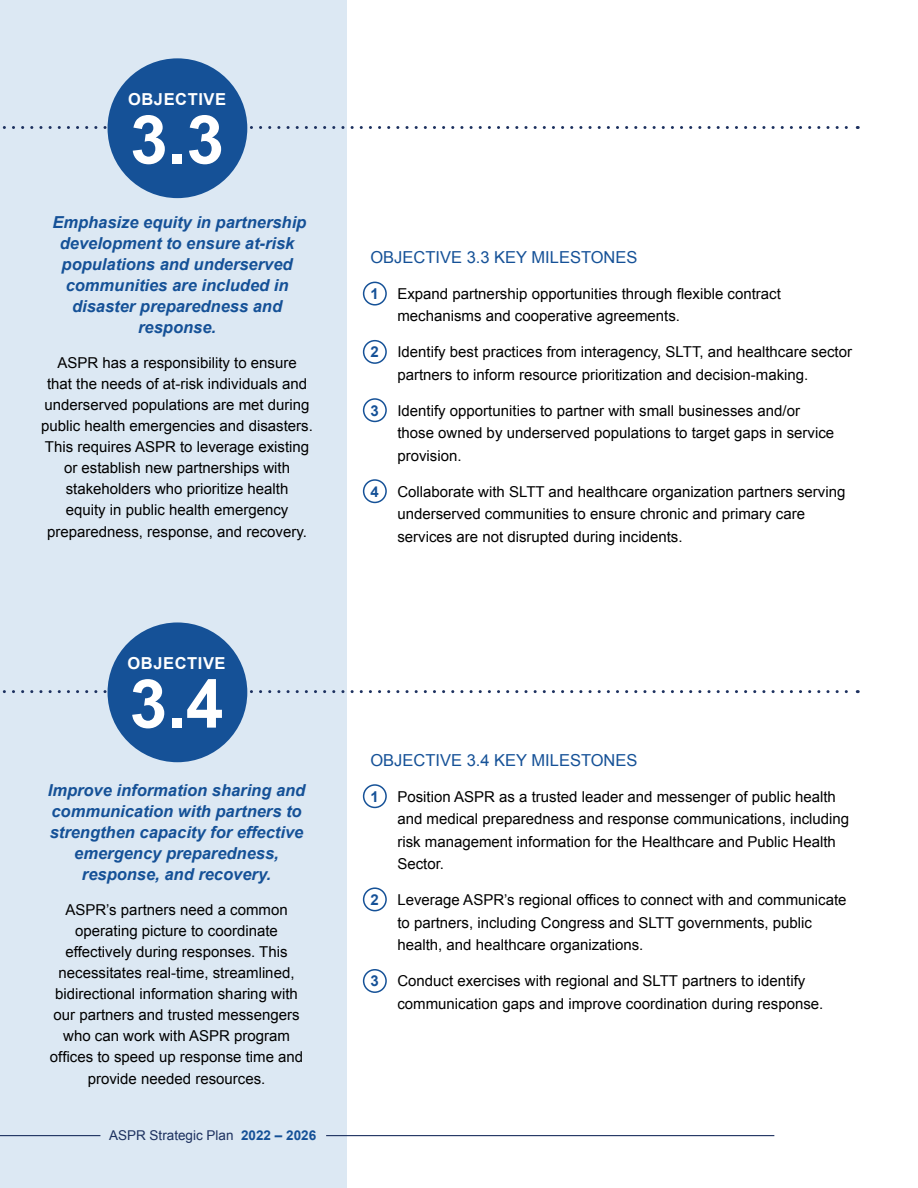
<style>
.page{position:relative;width:918px;height:1188px;background:#fff}
.page>*{position:absolute;margin:0;border:0;box-sizing:border-box;transform-origin:0 0}
.Section_Header_H4{font:700 67.5px "Arial";color:#fff}
.Section_Header_H4-2{font:italic 700 16.5px/21px "Arial";color:#155197;text-align:center}
.Section_Header_H5{font:16.5px "Arial";color:#155197}
.Section_Header_H4-3{font:700 16.5px "Arial";letter-spacing:.035em;color:#fff}
.Body_Text{font:15px/21px "Arial";color:#000}
.t1{font:13.5px "Arial";color:#1d315f}
.s1{font-weight:700;color:#155197}
</style>
<div class="page">
<div style="left:0;top:0;width:346px;height:1188px;background:#dce8f3"></div>
<svg style="left:2px;top:690px;width:856px;height:3px"></svg>
<div style="left:108px;top:622px;width:139px;height:140px;background:#155197;border-radius:50%"></div>
<svg style="left:2px;top:126px;width:856px;height:3px"></svg>
<div style="left:108px;top:58px;width:139px;height:140px;background:#155197;border-radius:50%"></div>
<div style="left:363px;top:282px;width:24px;height:24px;border:2px solid #155197;border-radius:50%"></div>
<div style="left:363px;top:340px;width:24px;height:24px;border:2px solid #155197;border-radius:50%"></div>
<div style="left:363px;top:398px;width:24px;height:24px;border:2px solid #155197;border-radius:50%"></div>
<div style="left:363px;top:479px;width:24px;height:24px;border:2px solid #155197;border-radius:50%"></div>
<div style="left:363px;top:784px;width:24px;height:24px;border:2px solid #155197;border-radius:50%"></div>
<div style="left:363px;top:887px;width:24px;height:24px;border:2px solid #155197;border-radius:50%"></div>
<div style="left:363px;top:969px;width:24px;height:24px;border:2px solid #155197;border-radius:50%"></div>
<hr style="left:326px;top:1135px;width:448px;height:1px;background:#1d315f">
<hr style="left:0;top:1135px;width:100px;height:1px;background:#1d315f">
<h4 class="Section_Header_H4-3" style="left:128px;top:88px;width:100px">OBJECTIVE</h4>
<h4 class="Section_Header_H4" style="left:130px;top:92px;width:95px">3.3</h4>
<h4 class="Section_Header_H4-2" style="left:52px;top:212px;width:255px">Emphasize equity in partnership development to ensure at-risk populations and underserved communities are included in disaster preparedness and response.</h4>
<p class="Body_Text" style="left:41px;top:352px;width:273px;text-align:center">ASPR has a responsibility to ensure<br>that the needs of at-risk individuals and underserved populations are met during public health emergencies and disasters.<br>This requires ASPR to leverage existing or establish new partnerships with stakeholders who prioritize health<br>equity in public health emergency</p>
<p class="Body_Text" style="left:47px;top:521px;width:261px">preparedness, response, and recovery.</p>
<h4 class="Section_Header_H4-3" style="left:127px;top:652px;width:100px">OBJECTIVE</h4>
<h4 class="Section_Header_H4" style="left:130px;top:656px;width:95px">3.4</h4>
<h4 class="Section_Header_H4-2" style="left:48px;top:781px;width:259px">Improve information sharing and communication with partners to strengthen capacity for effective emergency preparedness, response, and recovery.</h4>
<p class="Body_Text" style="left:50px;top:899px;width:255px;text-align:center">ASPR’s partners need a common operating picture to coordinate effectively during responses. This necessitates real-time, streamlined, bidirectional information sharing with our partners and trusted messengers who can work with ASPR program offices to speed up response time and</p>
<p class="Body_Text" style="left:88px;top:1069px;width:179px">provide needed resources.</p>
<p class="t1" style="left:109px;top:1126px;width:209px">ASPR Strategic Plan <span class="s1">2022 – 2026</span></p>
<h5 class="Section_Header_H5" style="left:370px;top:246px;width:269px">OBJECTIVE 3.3 KEY MILESTONES</h5>
<p class="Body_Text" style="left:397px;top:282px;width:385px;line-height:22.5px;text-indent:-27px"><span class="s1">1</span> Expand partnership opportunities through flexible contract mechanisms and cooperative agreements.</p>
<p class="Body_Text" style="left:397px;top:341px;width:456px;line-height:22.5px;text-indent:-27px"><span class="s1">2</span> Identify best practices from interagency, SLTT, and healthcare sector partners to inform resource prioritization and decision-making.</p>
<p class="Body_Text" style="left:397px;top:399px;width:438px;line-height:22.5px;text-indent:-27px"><span class="s1">3</span> Identify opportunities to partner with small businesses and/or those owned by underserved populations to target gaps in service provision.</p>
<p class="Body_Text" style="left:397px;top:480px;width:449px;line-height:22.5px;text-indent:-27px"><span class="s1">4</span> Collaborate with SLTT and healthcare organization partners serving underserved communities to ensure chronic and primary care services are not disrupted during incidents.</p>
<h5 class="Section_Header_H5" style="left:370px;top:749px;width:269px">OBJECTIVE 3.4 KEY MILESTONES</h5>
<p class="Body_Text" style="left:397px;top:785px;width:453px;line-height:22.5px;text-indent:-27px"><span class="s1">1</span> Position ASPR as a trusted leader and messenger of public health and medical preparedness and response communications, including risk management information for the Healthcare and Public Health Sector.</p>
<p class="Body_Text" style="left:397px;top:889px;width:451px;line-height:22.5px;text-indent:-27px"><span class="s1">2</span> Leverage ASPR’s regional offices to connect with and communicate to partners, including Congress and SLTT governments, public health, and healthcare organizations.</p>
<p class="Body_Text" style="left:397px;top:970px;width:428px;line-height:22.5px;text-indent:-27px"><span class="s1">3</span> Conduct exercises with regional and SLTT partners to identify communication gaps and improve coordination during response.</p>
</div>
